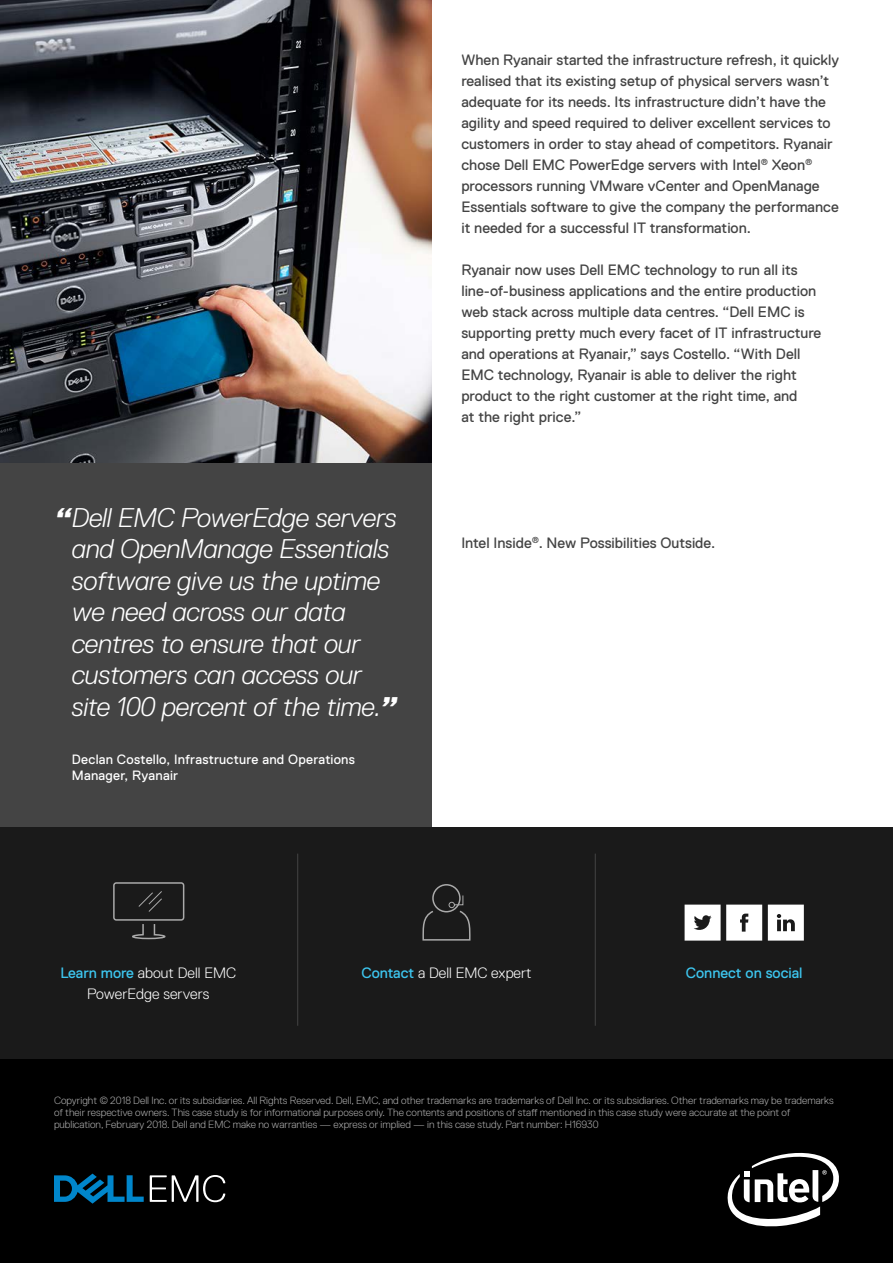
<style>
.page{position:relative;width:893px;height:1263px;background:#fff}
.page>*{position:absolute;margin:0;border:0;box-sizing:border-box;transform-origin:0 0}
.Big_Quote{font:italic 300 27px/31.5px "Dell Replica";letter-spacing:-.01em;color:#fff}
.body{font:15px/21px "Dell Replica";color:#444}
.CTA_call_out{font:300 15px "Dell Replica";color:#fff}
.Case_Study_CTA{font:300 15px "Dell Replica";color:#fff}
.Case_Study_CTA-2{font:15px "Dell Replica";color:#3dc6ef}
.Big_Quote-2{font:13.5px/16.5px "Dell Replica";letter-spacing:.02em;color:#fff}
.LAST_PAGE_Disclaimer{font:300 10.5px/12px "Dell Replica";color:#aaa}
.s1{font-weight:800}
.s2{font-weight:400;color:#3dc6ef}
</style>
<div class="page">
<img style="left:0;top:0;width:432px;height:464px">
<div style="left:0;top:464px;width:432px;height:372px;background:#444"></div>
<div style="left:0;top:1059px;width:893px;height:204px;background:#000"></div>
<svg style="left:727px;top:1152px;width:112px;height:75px"></svg>
<div style="left:0;top:827px;width:893px;height:232px;background:#1a1a1a"></div>
<div style="left:432px;top:884px;width:29px;height:28px;border:2px solid #aaa;border-radius:50%"></div>
<svg style="left:422px;top:895px;width:49px;height:46px"></svg>
<hr style="left:297px;top:854px;width:1px;height:172px;background:#444">
<hr style="left:595px;top:854px;width:1px;height:172px;background:#444">
<div style="left:113px;top:882px;width:71px;height:39px;border:2px solid #aaa;border-radius:2px"></div>
<svg style="left:138px;top:891px;width:24px;height:21px"></svg>
<svg style="left:132px;top:924px;width:34px;height:16px"></svg>
<svg style="left:685px;top:904px;width:77px;height:36px;background:#d6d6d6"></svg>
<svg style="left:768px;top:904px;width:36px;height:36px"></svg>
<svg style="left:150px;top:1175px;width:75px;height:27px"></svg>
<svg style="left:54px;top:1173px;width:90px;height:31px"></svg>
<p class="Big_Quote" style="left:72px;top:502px;width:327px;text-indent:-16px"><span class="s1">“</span>Dell EMC PowerEdge servers and OpenManage Essentials software give us the uptime we need across our data centres to ensure that our customers can access our site 100 percent of the time.<span class="s1">”</span></p>
<p class="Big_Quote-2" style="left:72px;top:751px;width:285px">Declan Costello, Infrastructure and Operations<br>Manager, Ryanair</p>
<p class="body" style="left:461px;top:49px;width:379px">When Ryanair started the infrastructure refresh, it quickly realised that its existing setup of physical servers wasn’t adequate for its needs. Its infrastructure didn’t have the agility and speed required to deliver excellent services to customers in order to stay ahead of competitors. Ryanair chose Dell EMC PowerEdge servers with Intel<sup>®</sup> Xeon<sup>® </sup>processors running VMware vCenter and OpenManage Essentials software to give the company the performance it needed for a successful IT transformation.</p>
<p class="body" style="left:461px;top:259px;width:361px">Ryanair now uses Dell EMC technology to run all its line-of-business applications and the entire production web stack across multiple data centres. “Dell EMC is supporting pretty much every facet of IT infrastructure and operations at Ryanair,” says Costello. “With Dell EMC technology, Ryanair is able to deliver the right product to the right customer at the right time, and<br>at the right price.”</p>
<p class="body" style="left:461px;top:532px;width:256px">Intel Inside<sup>®</sup>. New Possibilities Outside.</p>
<p class="CTA_call_out" style="left:60px;top:965px;width:177px"><span class="s2">Learn more</span> about Dell EMC</p>
<p class="Case_Study_CTA" style="left:361px;top:965px;width:172px"><span class="s2">Contact</span> a Dell EMC expert</p>
<p class="Case_Study_CTA-2" style="left:686px;top:965px;width:118px">Connect on social</p>
<p class="CTA_call_out" style="left:87px;top:986px;width:124px">PowerEdge servers</p>
<p class="LAST_PAGE_Disclaimer" style="left:54px;top:1094px;width:781px">Copyright © 2018 Dell Inc. or its subsidiaries. All Rights Reserved. Dell, EMC, and other trademarks are trademarks of Dell Inc. or its subsidiaries. Other trademarks may be trademarks of their respective owners. This case study is for informational purposes only. The contents and positions of staff mentioned in this case study were accurate at the point of publication, February 2018. Dell and EMC make no warranties — express or implied — in this case study. Part number: H16930</p>
</div>
